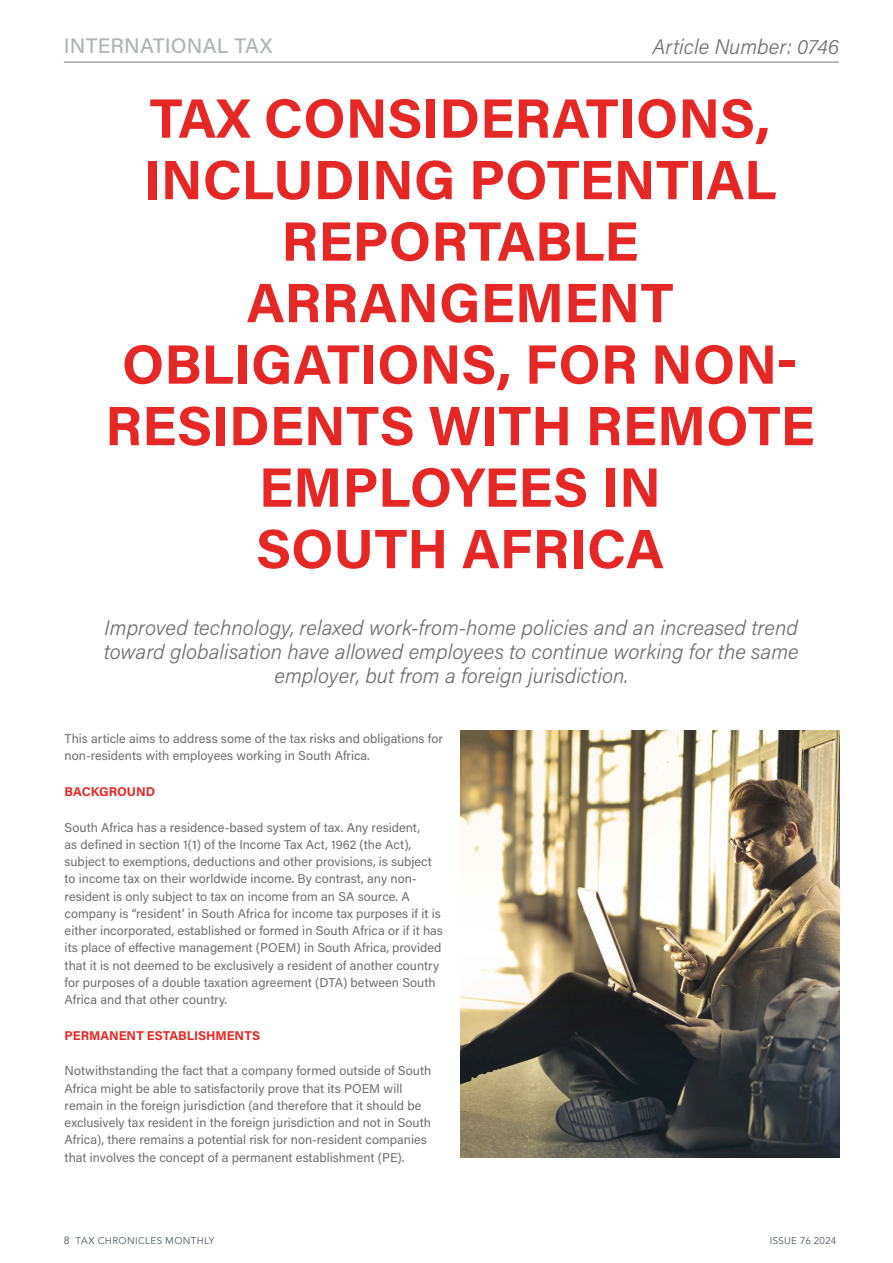
<style>
.page{position:relative;width:893px;height:1263px;background:#fff}
.page>*{position:absolute;margin:0;border:0;box-sizing:border-box;transform-origin:0 0}
.t1{font:700 55.5px/61.5px "Acumin Pro";color:#e52726;text-align:center}
.t2{font:italic 300 21px/24.2px "Acumin Pro";color:#6d6e71;text-align:center}
.t3{font:500 21px "Acumin Pro";letter-spacing:.005em;color:#b1b4b6}
.t4{font:12.75px/17.2px "Acumin Pro";color:#6d6e71}
.t5{font:700 12.75px "Acumin Pro";color:#e52726}
.t6{font:9.75px "Avenir";letter-spacing:.04em;color:#4a565c}
.s1{font-family:"Avenir LT Std";font-size:10.5px}
</style>
<div class="page">
<hr style="left:64px;top:61px;width:775px;height:2px;background:#a7a9ac">
<img style="left:461px;top:730px;width:378px;height:428px">
<h2 class="t3" style="left:64px;top:31px;width:210px">INTERNATIONAL TAX</h2>
<h2 class="t2" style="left:652px;top:34px;width:188px">Article Number: 0746</h2>
<h1 class="t1" style="left:105px;top:85px;width:711px">TAX CONSIDERATIONS,<br>INCLUDING POTENTIAL<br>REPORTABLE<br>ARRANGEMENT<br>OBLIGATIONS, FOR NON-<br>RESIDENTS WITH REMOTE<br>EMPLOYEES IN<br>SOUTH AFRICA</h1>
<h2 class="t2" style="left:104px;top:615px;width:697px">Improved technology, relaxed work-from-home policies and an increased trend toward globalisation have allowed employees to continue working for the same employer, but from a foreign jurisdiction.</h2>
<p class="t4" style="left:65px;top:729px;width:380px">This article aims to address some of the tax risks and obligations for non-residents with employees working in South Africa.</p>
<p class="t5" style="left:65px;top:783px;width:92px">BACKGROUND</p>
<p class="t4" style="left:65px;top:818px;width:380px">South Africa has a residence-based system of tax. Any resident,<br>as defined in section 1(1) of the Income Tax Act, 1962 (the Act), subject to exemptions, deductions and other provisions, is subject to income tax on their worldwide income. By contrast, any non&shy;resident is only subject to tax on income from an SA source. A company is “resident’ in South Africa for income tax purposes if it is either incorporated, established or formed in South Africa or if it has its place of effective management (POEM) in South Africa, provided that it is not deemed to be exclusively a resident of another country for purposes of a double taxation agreement (DTA) between South Africa and that other country.</p>
<p class="t5" style="left:65px;top:1027px;width:197px">PERMANENT ESTABLISHMENTS</p>
<p class="t4" style="left:65px;top:1062px;width:368px">Notwithstanding the fact that a company formed outside of South Africa might be able to satisfactorily prove that its POEM will remain in the foreign jurisdiction (and therefore that it should be exclusively tax resident in the foreign jurisdiction and not in South Africa), there remains a potential risk for non-resident companies that involves the concept of a permanent establishment (PE).</p>
<p class="t6" style="left:64px;top:1234px;width:152px"><span class="s1">8</span> TAX CHRONICLES MONTHLY</p>
<p class="t6" style="left:770px;top:1234px;width:68px">ISSUE 76 2024</p>
</div>
